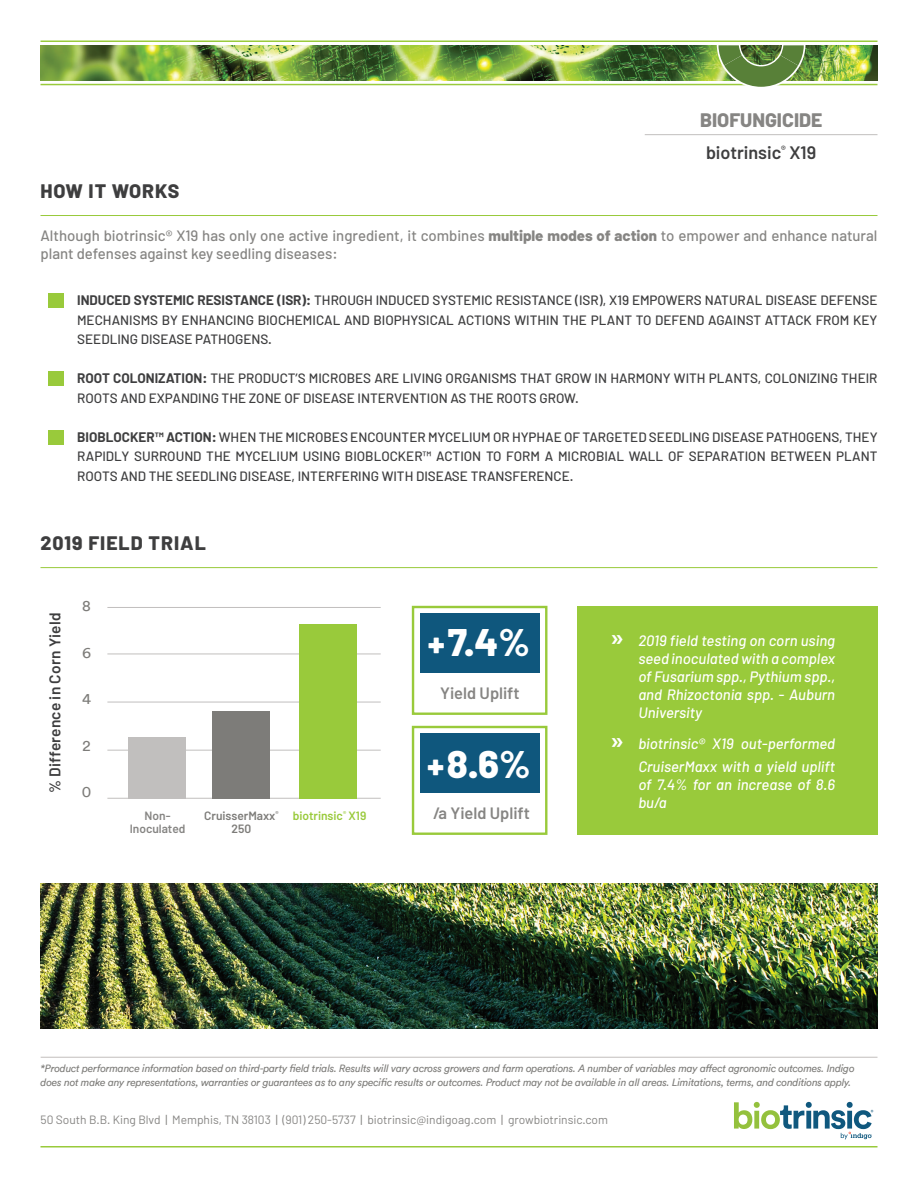
<style>
.page{position:relative;width:918px;height:1188px;background:#fff}
.page>*{position:absolute;margin:0;border:0;box-sizing:border-box;transform-origin:0 0}
.t1{font:800 38.4px "Barlow";color:#fff}
.t2{font:800 19.5px "Barlow";letter-spacing:.05em;color:#3e3e3f}
.t3{font:800 19.5px "Barlow";color:#868583}
.t4{font:600 18px "Barlow";color:#3e3e3f}
.t5{font:600 16.5px "Barlow";color:#868583}
.t6{font:600 15.45px "Barlow";letter-spacing:.01em;color:#3e3e3f}
.t7{font:15.45px "Circular";color:#7d7c79}
.t8{font:italic 500 15px/18px "Barlow";color:#fff;text-align:justify}
.t9{font:500 15px/18px "Barlow";color:#868583}
.t10{font:500 13.5px/19.5px "Barlow";color:#3e3e3f;text-align:justify}
.t11{font:12px "Barlow";color:#868583}
.t12{font:600 12px/13.5px "Barlow";color:#7d7c79;text-align:center}
.t13{font:600 12px/13.5px "Barlow";color:#868583;text-align:center}
.t14{font:600 12px "Barlow";color:#99ca3b}
.t15{font:italic 10.5px/13.5px "Circular";letter-spacing:-.02em;color:#7d7c79}
.s1{font-weight:800}
.s2{font-weight:700}
.s3{font-size:35.7px}
.s4{font-family:"Circular";font-weight:700;font-style:normal;font-size:22.5px}
.s5{color:#7d7c79}
</style>
<div class="page">
<hr style="left:645px;top:134px;width:233px;height:1px;background:#c1bfbe">
<svg style="left:734px;top:1102px;width:139px;height:37px"></svg>
<hr style="left:40px;top:1146px;width:838px;height:2px;background:#99ca3b">
<hr style="left:41px;top:1057px;width:836px;height:1px;background:#c2bebc">
<hr style="left:40px;top:84px;width:838px;height:1px;background:#99ca3b">
<img style="left:40px;top:45px;width:838px;height:35px">
<svg style="left:717px;top:45px;width:88px;height:42px"></svg>
<hr style="left:40px;top:40px;width:838px;height:2px;background:#99ca3b">
<img style="left:40px;top:884px;width:838px;height:145px">
<hr style="left:40px;top:215px;width:838px;height:1px;background:#99ca3b">
<div style="left:48px;top:293px;width:15px;height:15px;background:#99ca3b"></div>
<div style="left:48px;top:371px;width:15px;height:15px;background:#99ca3b"></div>
<div style="left:48px;top:430px;width:15px;height:14px;background:#99ca3b"></div>
<div style="left:412px;top:606px;width:135px;height:109px;border:2px solid #99ca3b"></div>
<div style="left:420px;top:614px;width:120px;height:59px;background:#0f577d"></div>
<hr style="left:107px;top:798px;width:274px;height:1px;background:#c1bfbe">
<hr style="left:107px;top:750px;width:274px;height:1px;background:#c1bfbe">
<hr style="left:40px;top:567px;width:838px;height:1px;background:#99ca3b">
<hr style="left:107px;top:653px;width:274px;height:1px;background:#c1bfbe">
<hr style="left:107px;top:702px;width:274px;height:1px;background:#c1bfbe">
<div style="left:129px;top:737px;width:57px;height:61px;background:#c1bfbe"></div>
<div style="left:212px;top:711px;width:58px;height:87px;background:#7d7c79"></div>
<hr style="left:107px;top:607px;width:274px;height:1px;background:#c1bfbe">
<div style="left:577px;top:606px;width:301px;height:228px;background:#99ca3b"></div>
<div style="left:299px;top:624px;width:57px;height:174px;background:#99ca3b"></div>
<div style="left:412px;top:726px;width:135px;height:109px;border:2px solid #99ca3b"></div>
<div style="left:420px;top:734px;width:120px;height:59px;background:#0f577d"></div>
<h2 class="t3" style="left:700px;top:108px;width:124px">BIOFUNGICIDE</h2>
<h3 class="t4" style="left:706px;top:142px;width:112px">biotrinsic<sup>®</sup> X19</h3>
<h2 class="t2" style="left:40px;top:179px;width:140px">HOW IT WORKS</h2>
<p class="t9" style="left:40px;top:226px;width:838px">Although biotrinsic® X19 has only one active ingredient, it combines <span class="s1">multiple modes of action</span> to empower and enhance natural plant defenses against key seedling diseases:</p>
<p class="t10" style="left:77px;top:290px;width:802px"><span class="s2">INDUCED SYSTEMIC RESISTANCE (ISR):</span> THROUGH INDUCED SYSTEMIC RESISTANCE (ISR), X19 EMPOWERS NATURAL DISEASE DEFENSE MECHANISMS BY ENHANCING BIOCHEMICAL AND BIOPHYSICAL ACTIONS WITHIN THE PLANT TO DEFEND AGAINST ATTACK FROM KEY SEEDLING DISEASE PATHOGENS.</p>
<p class="t10" style="left:77px;top:368px;width:802px"><span class="s2">ROOT COLONIZATION:</span> THE PRODUCT’S MICROBES ARE LIVING ORGANISMS THAT GROW IN HARMONY WITH PLANTS, COLONIZING THEIR<br>ROOTS AND EXPANDING THE ZONE OF DISEASE INTERVENTION AS THE ROOTS GROW.</p>
<p class="t10" style="left:77px;top:427px;width:802px"><span class="s2">BIOBLOCKER™ ACTION:</span> WHEN THE MICROBES ENCOUNTER MYCELIUM OR HYPHAE OF TARGETED SEEDLING DISEASE PATHOGENS, THEY RAPIDLY SURROUND THE MYCELIUM USING BIOBLOCKER™ ACTION TO FORM A MICROBIAL WALL OF SEPARATION BETWEEN PLANT ROOTS AND THE SEEDLING DISEASE, INTERFERING WITH DISEASE TRANSFERENCE.</p>
<h2 class="t2" style="left:40px;top:531px;width:167px">2019 FIELD TRIAL</h2>
<p class="t6" style="left:45px;top:793px;width:182px;rotate:-90deg">% Difference in Corn Yield</p>
<p class="t7" style="left:82px;top:596px;width:10px">8</p>
<p class="t7" style="left:82px;top:643px;width:10px">6</p>
<p class="t7" style="left:82px;top:690px;width:10px">4</p>
<p class="t7" style="left:82px;top:736px;width:10px">2</p>
<p class="t7" style="left:82px;top:783px;width:11px">0</p>
<p class="t13" style="left:130px;top:809px;width:57px">Non-<br>Inoculated</p>
<p class="t12" style="left:204px;top:808px;width:76px">CruisserMaxx<sup>®<br></sup>250</p>
<p class="t14" style="left:293px;top:808px;width:75px">biotrinsic<sup>®</sup> X19</p>
<h1 class="t1" style="left:428px;top:619px;width:103px"><span class="s3">+</span>7.4%</h1>
<p class="t5" style="left:440px;top:683px;width:81px">Yield Uplift</p>
<h1 class="t1" style="left:427px;top:740px;width:105px"><span class="s3">+</span>8.6%</h1>
<p class="t5" style="left:433px;top:803px;width:98px">/a Yield Uplift</p>
<p class="t8" style="left:638px;top:631px;width:198px;text-indent:-27px"><span class="s4">»</span> 2019 field testing on corn using seed inoculated with a complex of Fusarium spp., Pythium spp., and Rhizoctonia spp. - Auburn University</p>
<p class="t8" style="left:611px;top:733px;width:225px;line-height:22.5px;text-align:right"><span class="s4">»</span> biotrinsic® X19 out-performed<br>CruiserMaxx with a yield uplift</p>
<p class="t8" style="left:638px;top:775px;width:198px">of 7.4% for an increase of 8.6 bu/a</p>
<p class="t15" style="left:41px;top:1062px;width:816px">*Product performance information based on third-party field trials. Results will vary across growers and farm operations. A number of variables may affect agronomic outcomes. Indigo does not make any representations, warranties or guarantees as to any specific results or outcomes. Product may not be available in all areas. Limitations, terms, and conditions apply.</p>
<p class="t11" style="left:40px;top:1112px;width:569px">50 South B.B. King Blvd <span class="s5">|</span> Memphis, TN 38103 <span class="s5">|</span> (901) 250-5737 <span class="s5">|</span> biotrinsic@indigoag.com <span class="s5">|</span> growbiotrinsic.com</p>
</div>
